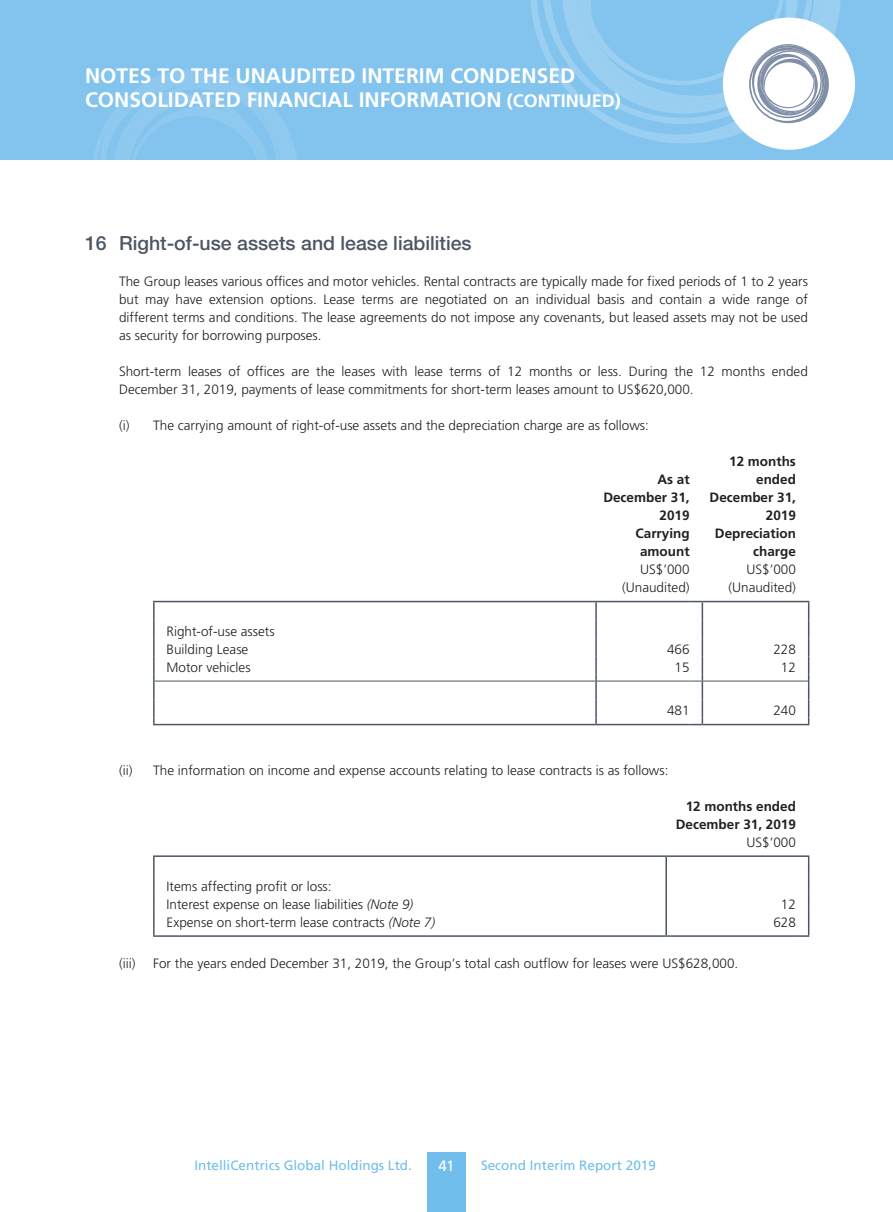
<style>
.page{position:relative;width:893px;height:1212px;background:#fff}
.page>*{position:absolute;margin:0;border:0;box-sizing:border-box;transform-origin:0 0}
.t1{font:700 21px/24px "Frutiger LT Std";color:#fff}
.t2{font:500 19.5px "Helvetica Neue LT Std";color:#4d5664}
.t3{font:15px "Frutiger LT Std";color:#fff}
.t4{font:300 13.5px/18px "Frutiger LT Std";color:#231f20}
.t5{font:700 13.5px/18px "Frutiger LT Std";color:#231f20;text-align:right}
.t6{font:13.5px "Frutiger LT Std";color:#71beec}
.s1{font-size:18px}
.s2{font-style:italic}
</style>
<div class="page">
<div style="left:0;top:0;width:893px;height:159px;background:#83c4ee"></div>
<div style="left:723px;top:18px;width:132px;height:132px;background:#fff;border-radius:50%"></div>
<svg style="left:530px;top:0;width:311px;height:143px"></svg>
<svg style="left:92px;top:70px;width:206px;height:90px"></svg>
<svg style="left:541px;top:0;width:288px;height:124px"></svg>
<div style="left:427px;top:1152px;width:39px;height:60px;background:#71beec"></div>
<svg style="left:690px;top:601px;width:13px;height:124px"></svg>
<hr style="left:155px;top:681px;width:440px;height:1px;background:#4d5664">
<hr style="left:597px;top:681px;width:93px;height:1px;background:#4d5664">
<hr style="left:702px;top:681px;width:94px;height:1px;background:#4d5664">
<hr style="left:153px;top:601px;width:443px;height:1px;background:#4d5664">
<hr style="left:596px;top:601px;width:94px;height:1px;background:#4d5664">
<hr style="left:702px;top:601px;width:94px;height:1px;background:#4d5664">
<hr style="left:153px;top:724px;width:443px;height:1px;background:#4d5664">
<hr style="left:596px;top:724px;width:94px;height:1px;background:#4d5664">
<hr style="left:702px;top:724px;width:94px;height:1px;background:#4d5664">
<svg style="left:595px;top:602px;width:2px;height:122px"></svg>
<svg style="left:153px;top:602px;width:2px;height:122px"></svg>
<svg style="left:796px;top:601px;width:13px;height:124px"></svg>
<hr style="left:153px;top:855px;width:513px;height:2px;background:#4d5664">
<hr style="left:666px;top:855px;width:130px;height:2px;background:#4d5664">
<hr style="left:153px;top:935px;width:513px;height:2px;background:#4d5664">
<hr style="left:666px;top:935px;width:130px;height:2px;background:#4d5664">
<svg style="left:153px;top:857px;width:2px;height:78px"></svg>
<svg style="left:665px;top:857px;width:2px;height:78px"></svg>
<svg style="left:796px;top:855px;width:13px;height:82px"></svg>
<h1 class="t1" style="left:85px;top:64px;width:537px">NOTES TO THE UNAUDITED INTERIM CONDENSED<br>CONSOLIDATED FINANCIAL INFORMATION <span class="s1">(CONTINUED)</span></h1>
<h2 class="t2" style="left:85px;top:231px;width:388px">16 Right-of-use assets and lease liabilities</h2>
<p class="t4" style="left:119px;top:273px;width:690px;text-align:justify">The Group leases various offices and motor vehicles. Rental contracts are typically made for fixed periods of 1 to 2 years but may have extension options. Lease terms are negotiated on an individual basis and contain a wide range of different terms and conditions. The lease agreements do not impose any covenants, but leased assets may not be used as security for borrowing purposes.</p>
<p class="t4" style="left:119px;top:363px;width:690px">Short-term leases of offices are the leases with lease terms of 12 months or less. During the 12 months ended<br>December 31, 2019, payments of lease commitments for short-term leases amount to US$620,000.</p>
<p class="t4" style="left:119px;top:417px;width:531px">(i) The carrying amount of right-of-use assets and the depreciation charge are as follows:</p>
<p class="t5" style="left:603px;top:470px;width:88px">As at<br>December 31,<br>2019</p>
<p class="t5" style="left:710px;top:452px;width:88px">12 months ended<br>December 31,<br>2019</p>
<p class="t4" style="left:167px;top:622px;width:110px">Right-of-use assets<br>Building Lease</p>
<p class="t5" style="left:636px;top:524px;width:56px;text-align:center">Carrying amount</p>
<p class="t5" style="left:715px;top:524px;width:83px">Depreciation charge</p>
<p class="t4" style="left:640px;top:561px;width:51px">US$’000</p>
<p class="t4" style="left:746px;top:561px;width:51px">US$’000</p>
<p class="t4" style="left:622px;top:579px;width:69px">(Unaudited)</p>
<p class="t4" style="left:728px;top:579px;width:69px">(Unaudited)</p>
<p class="t4" style="left:667px;top:640px;width:24px">466</p>
<p class="t4" style="left:773px;top:640px;width:24px">228</p>
<p class="t4" style="left:167px;top:658px;width:85px">Motor vehicles</p>
<p class="t4" style="left:675px;top:658px;width:17px">15</p>
<p class="t4" style="left:781px;top:658px;width:17px">12</p>
<p class="t4" style="left:667px;top:702px;width:24px">481</p>
<p class="t4" style="left:773px;top:702px;width:24px">240</p>
<p class="t4" style="left:119px;top:761px;width:551px">(ii) The information on income and expense accounts relating to lease contracts is as follows:</p>
<p class="t5" style="left:676px;top:797px;width:122px">12 months ended<br>December 31, 2019</p>
<p class="t4" style="left:746px;top:833px;width:51px">US$’000</p>
<p class="t4" style="left:167px;top:877px;width:248px">Items affecting profit or loss:<br>Interest expense on lease liabilities <span class="s2">(Note 9)</span></p>
<p class="t4" style="left:781px;top:895px;width:17px">12</p>
<p class="t4" style="left:167px;top:913px;width:270px">Expense on short-term lease contracts <span class="s2">(Note 7)</span></p>
<p class="t4" style="left:773px;top:913px;width:24px">628</p>
<p class="t4" style="left:119px;top:955px;width:18px">(iii)</p>
<p class="t4" style="left:153px;top:955px;width:587px">For the years ended December 31, 2019, the Group’s total cash outflow for leases were US$628,000.</p>
<p class="t6" style="left:194px;top:1157px;width:219px">IntelliCentrics Global Holdings Ltd.</p>
<p class="t3" style="left:438px;top:1157px;width:18px">41</p>
<p class="t6" style="left:481px;top:1157px;width:176px">Second Interim Report 2019</p>
</div>
